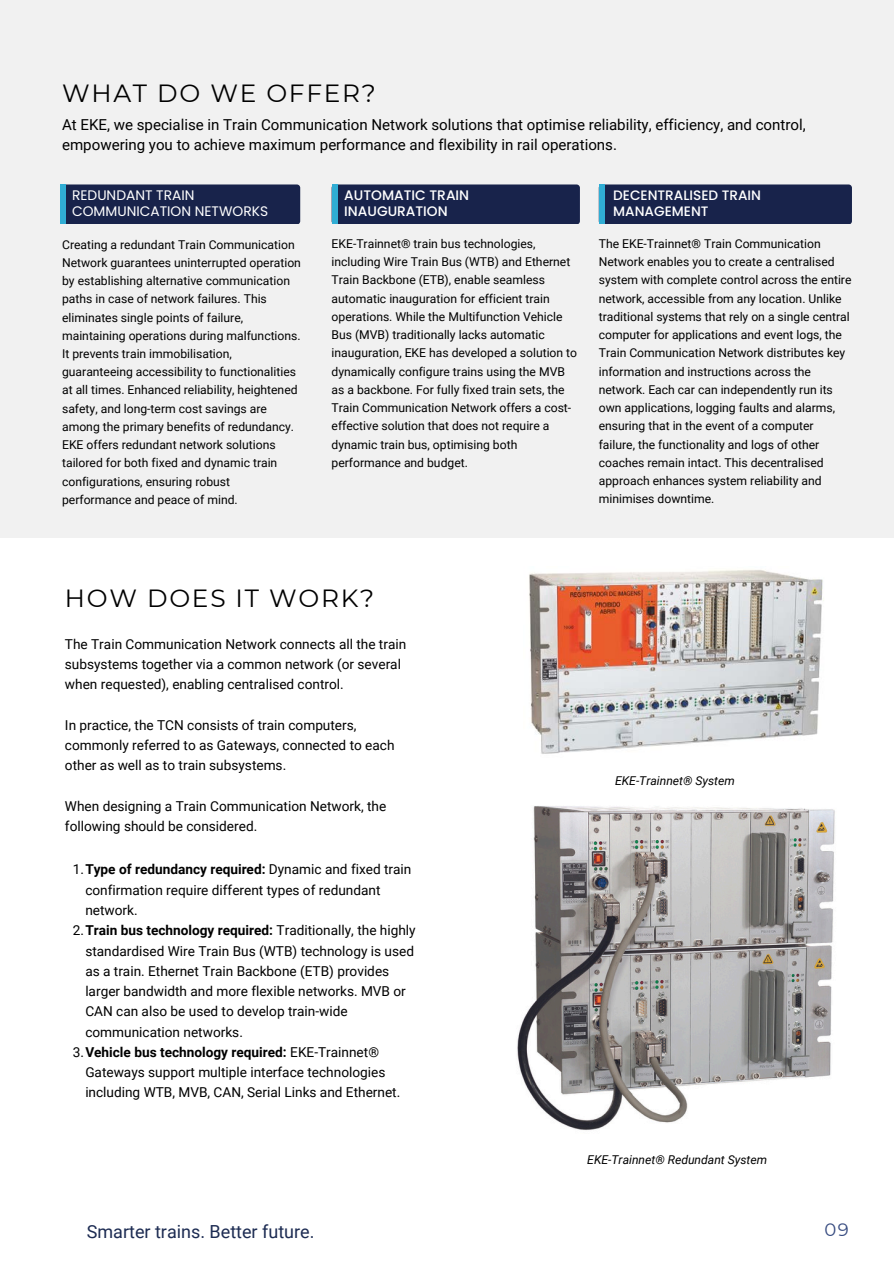
<style>
.page{position:relative;width:894px;height:1264px;background:#fff}
.page>*{position:absolute;margin:0;border:0;box-sizing:border-box;transform-origin:0 0}
.t1{font:24.9px "Montserrat";letter-spacing:.07em;color:#000}
.t2{font:18px "Roboto";color:#1c2b52}
.t3{font:18px "Montserrat";color:#374b80}
.t4{font:15px/20.2px "Roboto";color:#000}
.t5{font:13.8px/15.8px "Poppins";color:#fff}
.t6{font:500 13.8px/15.8px "Poppins";color:#fff}
.t7{font:13.65px/20.2px "Roboto";color:#000}
.t8{font:500 13.65px/15.8px "Poppins";color:#fff}
.t9{font:12.15px/18.1px "Roboto";color:#000}
.t10{font:italic 12.15px "Roboto";color:#000}
.s1{font-weight:700}
</style>
<div class="page">
<div style="left:0;top:0;width:893px;height:537px;background:#f1f1f1"></div>
<div style="left:60px;top:184px;width:240px;height:40px;background:#18234b;border-radius:3px"></div>
<div style="left:60px;top:184px;width:5px;height:40px;background:#30add4"></div>
<div style="left:331px;top:184px;width:248px;height:40px;background:#18234b;border-radius:3px"></div>
<div style="left:331px;top:184px;width:6px;height:40px;background:#30add4"></div>
<div style="left:598px;top:184px;width:253px;height:40px;background:#18234b;border-radius:3px"></div>
<div style="left:598px;top:184px;width:6px;height:40px;background:#30add4"></div>
<img style="left:517px;top:806px;width:318px;height:325px">
<img style="left:529px;top:570px;width:295px;height:184px">
<p class="t1" style="left:62px;top:78px;width:315px">WHAT DO WE OFFER?</p>
<p class="t4" style="left:62px;top:114px;width:745px">At EKE, we specialise in Train Communication Network solutions that optimise reliability, efficiency, and control, empowering you to achieve maximum performance and flexibility in rail operations.</p>
<h1 class="t5" style="left:72px;top:187px;width:197px">REDUNDANT TRAIN<br>COMMUNICATION NETWORKS</h1>
<h5 class="t6" style="left:344px;top:187px;width:126px">AUTOMATIC TRAIN<br>INAUGURATION</h5>
<h4 class="t8" style="left:613px;top:187px;width:149px">DECENTRALISED TRAIN<br>MANAGEMENT</h4>
<h1 class="t9" style="left:62px;top:235px;width:240px">Creating a redundant Train Communication Network guarantees uninterrupted operation by establishing alternative communication paths in case of network failures. This eliminates single points of failure, maintaining operations during malfunctions.<br>It prevents train immobilisation, guaranteeing accessibility to functionalities at all times. Enhanced reliability, heightened safety, and long-term cost savings are among the primary benefits of redundancy.<br>EKE offers redundant network solutions tailored for both fixed and dynamic train configurations, ensuring robust performance and peace of mind.</h1>
<h5 class="t9" style="left:331px;top:235px;width:247px">EKE-Trainnet® train bus technologies, including Wire Train Bus (WTB) and Ethernet Train Backbone (ETB), enable seamless automatic inauguration for efficient train operations. While the Multifunction Vehicle Bus (MVB) traditionally lacks automatic inauguration, EKE has developed a solution to dynamically configure trains using the MVB as a backbone. For fully fixed train sets, the Train Communication Network offers a cost&shy;effective solution that does not require a dynamic train bus, optimising both performance and budget.</h5>
<h5 class="t9" style="left:598px;top:235px;width:254px">The EKE-Trainnet® Train Communication Network enables you to create a centralised system with complete control across the entire network, accessible from any location. Unlike traditional systems that rely on a single central computer for applications and event logs, the Train Communication Network distributes key information and instructions across the network. Each car can independently run its own applications, logging faults and alarms, ensuring that in the event of a computer failure, the functionality and logs of other coaches remain intact. This decentralised approach enhances system reliability and minimises downtime.</h5>
<p class="t1" style="left:65px;top:582px;width:311px">HOW DOES IT WORK?</p>
<p class="t7" style="left:65px;top:634px;width:343px">The Train Communication Network connects all the train subsystems together via a common network (or several when requested), enabling centralised control.</p>
<p class="t7" style="left:65px;top:715px;width:331px">In practice, the TCN consists of train computers, commonly referred to as Gateways, connected to each other as well as to train subsystems.</p>
<p class="t7" style="left:65px;top:796px;width:323px">When designing a Train Communication Network, the following should be considered.</p>
<p class="t7" style="left:85px;top:859px;width:327px;text-indent:-13px">1.<span class="s1">Type of redundancy required:</span> Dynamic and fixed train confirmation require different types of redundant network.</p>
<h2 class="t7" style="left:85px;top:920px;width:332px;text-indent:-13px">2.<span class="s1">Train bus technology required:</span> Traditionally, the highly standardised Wire Train Bus (WTB) technology is used as a train. Ethernet Train Backbone (ETB) provides larger bandwidth and more flexible networks. MVB or CAN can also be used to develop train-wide communication networks.</h2>
<p class="t7" style="left:85px;top:1042px;width:316px;text-indent:-13px">3.<span class="s1">Vehicle bus technology required:</span> EKE-Trainnet®<br>Gateways support multiple interface technologies including WTB, MVB, CAN, Serial Links and Ethernet.</p>
<p class="t10" style="left:615px;top:773px;width:121px">EKE-Trainnet® System</p>
<p class="t10" style="left:587px;top:1152px;width:181px">EKE-Trainnet® Redundant System</p>
<p class="t2" style="left:87px;top:1220px;width:229px">Smarter trains. Better future.</p>
<p class="t3" style="left:824px;top:1218px;width:26px">09</p>
</div>
